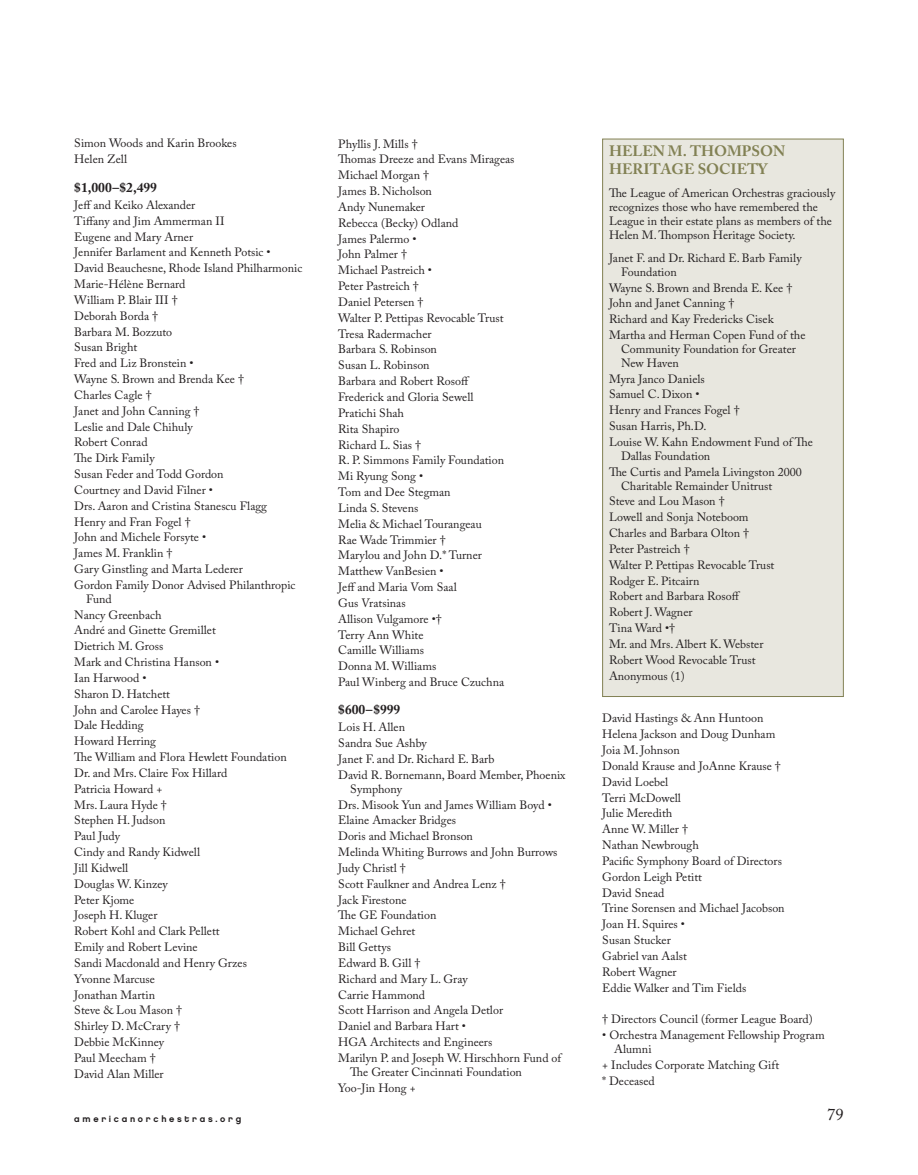
<style>
.page{position:relative;width:918px;height:1175px;background:#fff}
.page>*{position:absolute;margin:0;border:0;box-sizing:border-box;transform-origin:0 0}
.t1{font:16.5px "Adobe Caslon Pro";color:#231f20}
.t2{font:700 15px/18px "Adobe Caslon Pro";color:#828154}
.t3{font:700 13.5px "Adobe Caslon Pro";color:#231f20}
.t4{font:12px/15.9px "Adobe Caslon Pro";color:#231f20}
.t5{font:9px "Chalet New York Nineteen Eighty";letter-spacing:.3em;color:#231f20}
</style>
<div class="page">
<div style="left:603px;top:139px;width:240px;height:557px;background:#e8e7df"></div>
<div style="left:602px;top:139px;width:242px;height:558px;border:1px solid #828154"></div>
<p class="t4" style="left:74px;top:135px;width:164px">Simon Woods and Karin Brookes<br>Helen Zell</p>
<p class="t3" style="left:74px;top:179px;width:84px">$1,000–$2,499</p>
<p class="t4" style="left:74px;top:197px;width:230px">Jeff and Keiko Alexander<br>Tiffany and Jim Ammerman II<br>Eugene and Mary Arner<br>Jennifer Barlament and Kenneth Potsic •<br>David Beauchesne, Rhode Island Philharmonic<br>Marie-Hélène Bernard<br>William P. Blair III †<br>Deborah Borda †<br>Barbara M. Bozzuto<br>Susan Bright<br>Fred and Liz Bronstein •<br>Wayne S. Brown and Brenda Kee †<br>Charles Cagle †<br>Janet and John Canning †<br>Leslie and Dale Chihuly<br>Robert Conrad<br>The Dirk Family<br>Susan Feder and Todd Gordon<br>Courtney and David Filner •<br>Drs. Aaron and Cristina Stanescu Flagg<br>Henry and Fran Fogel †<br>John and Michele Forsyte •<br>James M. Franklin †<br>Gary Ginstling and Marta Lederer<br>Gordon Family Donor Advised Philanthropic</p>
<p class="t4" style="left:74px;top:590px;width:214px;text-indent:12px">Fund<br>Nancy Greenbach<br>André and Ginette Gremillet<br>Dietrich M. Gross<br>Mark and Christina Hanson •<br>Ian Harwood •<br>Sharon D. Hatchett<br>John and Carolee Hayes †<br>Dale Hedding<br>Howard Herring<br>The William and Flora Hewlett Foundation<br>Dr. and Mrs. Claire Fox Hillard<br>Patricia Howard +<br>Mrs. Laura Hyde †<br>Stephen H. Judson<br>Paul Judy<br>Cindy and Randy Kidwell<br>Jill Kidwell<br>Douglas W. Kinzey<br>Peter Kjome<br>Joseph H. Kluger<br>Robert Kohl and Clark Pellett<br>Emily and Robert Levine<br>Sandi Macdonald and Henry Grzes<br>Yvonne Marcuse<br>Jonathan Martin<br>Steve &amp; Lou Mason †<br>Shirley D. McCrary †<br>Debbie McKinney<br>Paul Meecham †<br>David Alan Miller</p>
<p class="t4" style="left:338px;top:135px;width:178px">Phyllis J. Mills †<br>Thomas Dreeze and Evans Mirageas<br>Michael Morgan †<br>James B. Nicholson<br>Andy Nunemaker<br>Rebecca (Becky) Odland<br>James Palermo •<br>John Palmer †<br>Michael Pastreich •<br>Peter Pastreich †<br>Daniel Petersen †<br>Walter P. Pettipas Revocable Trust<br>Tresa Radermacher<br>Barbara S. Robinson<br>Susan L. Robinson<br>Barbara and Robert Rosoff<br>Frederick and Gloria Sewell<br>Pratichi Shah<br>Rita Shapiro<br>Richard L. Sias †<br>R. P. Simmons Family Foundation<br>Mi Ryung Song •<br>Tom and Dee Stegman<br>Linda S. Stevens<br>Melia &amp; Michael Tourangeau<br>Rae Wade Trimmier †<br>Marylou and John D.* Turner<br>Matthew VanBesien •<br>Jeff and Maria Vom Saal<br>Gus Vratsinas<br>Allison Vulgamore •†<br>Terry Ann White<br>Camille Williams<br>Donna M. Williams<br>Paul Winberg and Bruce Czuchna</p>
<p class="t3" style="left:338px;top:702px;width:64px">$600–$999</p>
<p class="t4" style="left:338px;top:719px;width:229px">Lois H. Allen<br>Sandra Sue Ashby<br>Janet F. and Dr. Richard E. Barb<br>David R. Bornemann, Board Member, Phoenix</p>
<p class="t4" style="left:338px;top:780px;width:225px;text-indent:12px">Symphony<br>Drs. Misook Yun and James William Boyd •<br>Elaine Amacker Bridges<br>Doris and Michael Bronson<br>Melinda Whiting Burrows and John Burrows<br>Judy Christl †<br>Scott Faulkner and Andrea Lenz †<br>Jack Firestone<br>The GE Foundation<br>Michael Gehret<br>Bill Gettys<br>Edward B. Gill †<br>Richard and Mary L. Gray<br>Carrie Hammond<br>Scott Harrison and Angela Detlor<br>Daniel and Barbara Hart •<br>HGA Architects and Engineers<br>Marilyn P. and Joseph W. Hirschhorn Fund of</p>
<p class="t4" style="left:338px;top:1063px;width:185px;text-indent:12px">The Greater Cincinnati Foundation<br>Yoo-Jin Hong +</p>
<p class="t2" style="left:609px;top:142px;width:178px">HELEN M. THOMPSON<br>HERITAGE SOCIETY</p>
<p class="t4" style="left:609px;top:186px;width:228px;line-height:13.8px">The League of American Orchestras graciously recognizes those who have remembered the League in their estate plans as members of the Helen M. Thompson Heritage Society.</p>
<p class="t4" style="left:621px;top:251px;width:182px;line-height:13.8px;text-indent:-12px">Janet F. and Dr. Richard E. Barb Family<br>Foundation</p>
<p class="t4" style="left:609px;top:279px;width:198px">Wayne S. Brown and Brenda E. Kee †<br>John and Janet Canning †<br>Richard and Kay Fredericks Cisek<br>Martha and Herman Copen Fund of the</p>
<p class="t4" style="left:621px;top:342px;width:176px;line-height:13.8px">Community Foundation for Greater<br>New Haven</p>
<p class="t4" style="left:609px;top:370px;width:206px">Myra Janco Daniels<br>Samuel C. Dixon •<br>Henry and Frances Fogel †<br>Susan Harris, Ph.D.<br>Louise W. Kahn Endowment Fund of The</p>
<p class="t4" style="left:609px;top:448px;width:194px;text-indent:12px">Dallas Foundation<br>The Curtis and Pamela Livingston 2000</p>
<p class="t4" style="left:609px;top:477px;width:167px;text-indent:12px">Charitable Remainder Unitrust<br>Steve and Lou Mason †<br>Lowell and Sonja Noteboom<br>Charles and Barbara Olton †<br>Peter Pastreich †<br>Walter P. Pettipas Revocable Trust<br>Rodger E. Pitcairn<br>Robert and Barbara Rosoff<br>Robert J. Wagner<br>Tina Ward •†<br>Mr. and Mrs. Albert K. Webster<br>Robert Wood Revocable Trust<br>Anonymous (1)</p>
<p class="t4" style="left:602px;top:710px;width:184px">David Hastings &amp; Ann Huntoon<br>Helena Jackson and Doug Dunham<br>Joia M. Johnson<br>Donald Krause and JoAnne Krause †<br>David Loebel<br>Terri McDowell<br>Julie Meredith<br>Anne W. Miller †<br>Nathan Newbrough<br>Pacific Symphony Board of Directors<br>Gordon Leigh Petitt<br>David Snead<br>Trine Sorensen and Michael Jacobson<br>Joan H. Squires •<br>Susan Stucker<br>Gabriel van Aalst<br>Robert Wagner<br>Eddie Walker and Tim Fields</p>
<p class="t4" style="left:602px;top:1011px;width:212px">† Directors Council (former League Board)</p>
<p class="t4" style="left:614px;top:1028px;width:212px;line-height:13.8px;text-indent:-12px">• Orchestra Management Fellowship Program<br>Alumni</p>
<p class="t4" style="left:602px;top:1056px;width:178px">+ Includes Corporate Matching Gift * Deceased</p>
<p class="t5" style="left:74px;top:1113px;width:169px">americanorchestras.org</p>
<p class="t1" style="left:827px;top:1104px;width:18px">79</p>
</div>
